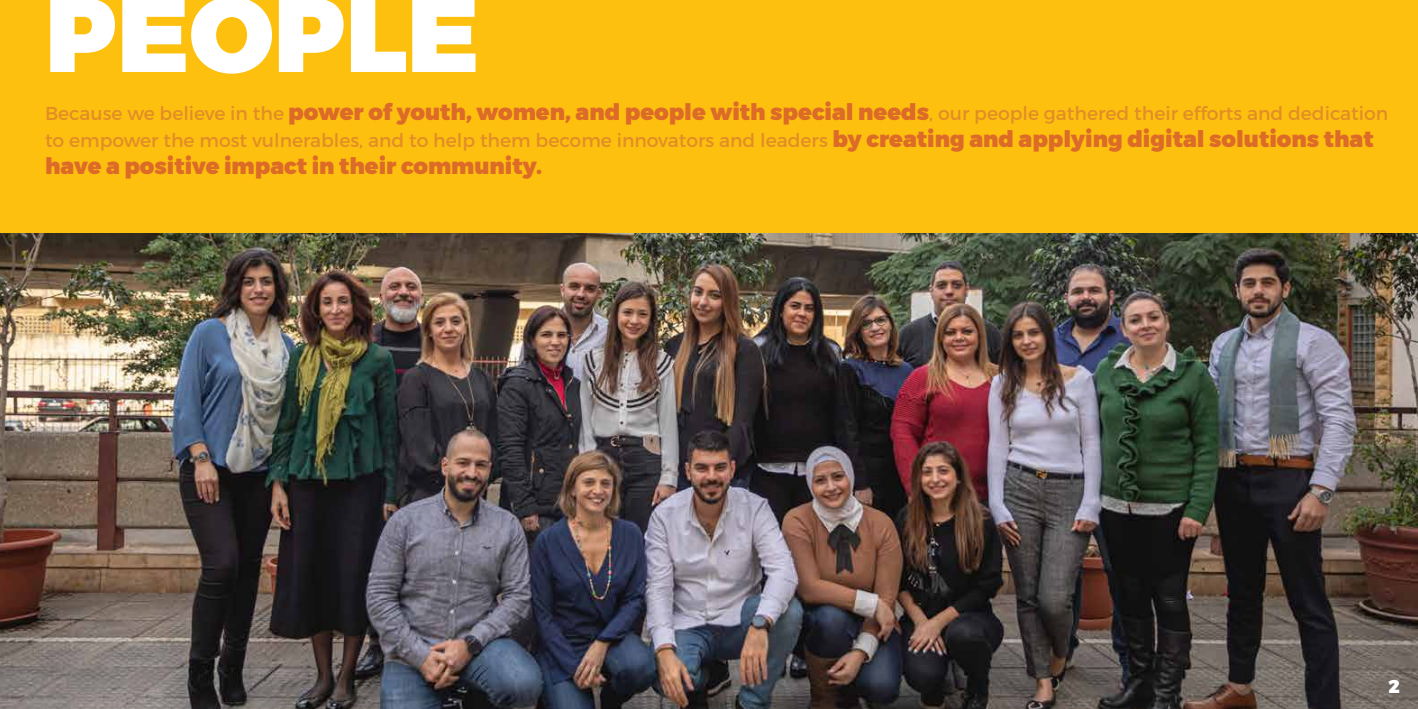
<style>
.page{position:relative;width:1418px;height:709px;background:#fff}
.page>*{position:absolute;margin:0;border:0;box-sizing:border-box;transform-origin:0 0}
.t1{font:900 105px "Montserrat";color:#fff}
.t2{font:900 22.5px "Montserrat";color:#dd6b28}
.t3{font:18.75px/27px "Montserrat";color:#e28d26}
.t4{font:900 18.5px "Montserrat";color:#fff}
.s1{font-weight:900;font-size:22.5px;color:#dd6b28}
</style>
<div class="page">
<div style="left:0;top:0;width:1417px;height:234px;background:#fec00f"></div>
<img style="left:0;top:234px;width:1417px;height:475px">
<h1 class="t1" style="left:45px;top:-52px;width:436px">PEOPLE</h1>
<p class="t3" style="left:45px;top:100px;width:1344px">Because we believe in the <span class="s1">power of youth, women, and people with special needs</span>, our people gathered their efforts and dedication to empower the most vulnerables, and to help them become innovators and leaders <span class="s1">by creating and applying digital solutions that</span></p>
<p class="t2" style="left:45px;top:147px;width:498px">have a positive impact in their community.</p>
<p class="t4" style="left:1388px;top:671px;width:13px">2</p>
</div>
